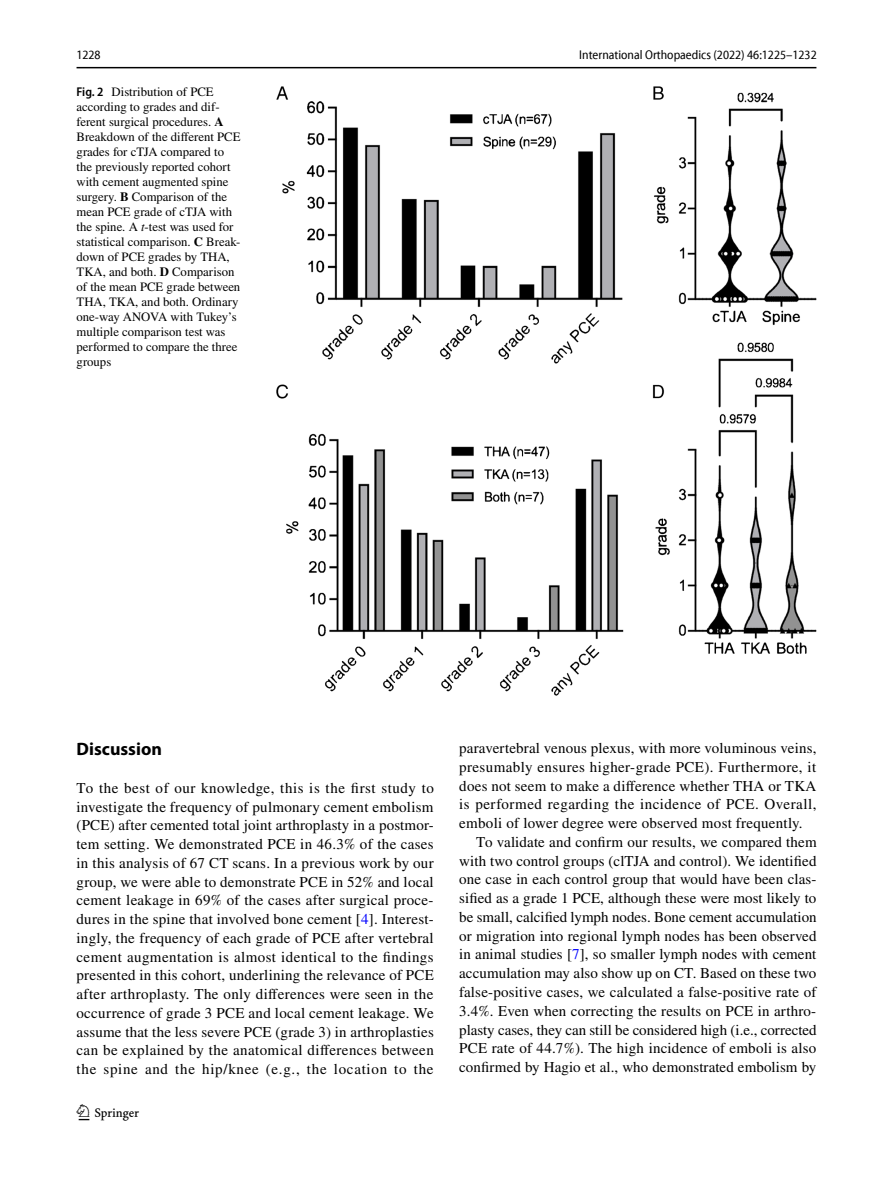
<style>
.page{position:relative;width:893px;height:1187px;background:#fff}
.page>*{position:absolute;margin:0;border:0;box-sizing:border-box;transform-origin:0 0}
.t1{font:22.5px "Springnew Regular 2";color:#000}
.t2{font:700 18px "Myriad Pro";color:#000}
.t3{font:15px/18.8px "STIX";letter-spacing:.01em;color:#000;text-align:justify}
.t4{font:15px "STIX";letter-spacing:.035em;color:#000}
.t5{font:12.75px/15px "STIX";color:#000}
.t6{font:semi-condensed 12.75px "Myriad Pro Unic";color:#000}
.s1{font-family:"Myriad Pro";font-weight:600;font-stretch:semi-condensed}
.s2{font-weight:700}
.s3{font-style:italic}
.s4{color:#00f}
</style>
<div class="page">
<hr style="left:77px;top:67px;width:739px;height:1px;background:#000">
<img style="left:276px;top:87px;width:540px;height:608px">
<p class="t6" style="left:76px;top:50px;width:26px">1228</p>
<p class="t6" style="left:579px;top:50px;width:239px">International Orthopaedics (2022) 46:1225–1232</p>
<p class="t5" style="left:77px;top:85px;width:166px"><span class="s1">Fig. 2</span> Distribution of PCE according to grades and dif&shy;ferent surgical procedures. <span class="s2">A<br></span>Breakdown of the different PCE grades for cTJA compared to the previously reported cohort with cement augmented spine surgery. <span class="s2">B</span> Comparison of the mean PCE grade of cTJA with the spine. A <span class="s3">t</span>-test was used for statistical comparison. <span class="s2">C</span> Break&shy;down of PCE grades by THA,<br>TKA, and both. <span class="s2">D</span> Comparison of the mean PCE grade between<br>THA, TKA, and both. Ordinary one-way ANOVA with Tukey’s multiple comparison test was performed to compare the three groups</p>
<p class="t2" style="left:77px;top:737px;width:87px">Discussion</p>
<p class="t3" style="left:77px;top:779px;width:359px">To the best of our knowledge, this is the first study to investigate the frequency of pulmonary cement embolism (PCE) after cemented total joint arthroplasty in a postmor&shy;tem setting. We demonstrated PCE in 46.3% of the cases in this analysis of 67 CT scans. In a previous work by our group, we were able to demonstrate PCE in 52% and local cement leakage in 69% of the cases after surgical proce&shy;dures in the spine that involved bone cement [<span class="s4">4</span>]. Interest&shy;ingly, the frequency of each grade of PCE after vertebral cement augmentation is almost identical to the findings presented in this cohort, underlining the relevance of PCE after arthroplasty. The only differences were seen in the occurrence of grade 3 PCE and local cement leakage. We assume that the less severe PCE (grade 3) in arthroplasties can be explained by the anatomical differences between the spine and the hip/knee (e.g., the location to the</p>
<h1 class="t1" style="left:79px;top:1104px;width:62px">1 3</h1>
<p class="t3" style="left:459px;top:739px;width:359px">paravertebral venous plexus, with more voluminous veins,</p>
<p class="t3" style="left:459px;top:758px;width:359px">presumably ensures higher-grade PCE). Furthermore, it</p>
<p class="t3" style="left:459px;top:777px;width:359px">does not seem to make a difference whether THA or TKA</p>
<p class="t4" style="left:459px;top:794px;width:359px">is performed regarding the incidence of PCE. Overall,</p>
<p class="t3" style="left:459px;top:814px;width:345px">emboli of lower degree were observed most frequently.</p>
<p class="t3" style="left:476px;top:833px;width:342px">To validate and confirm our results, we compared them</p>
<p class="t3" style="left:459px;top:852px;width:359px">with two control groups (clTJA and control). We identified</p>
<p class="t3" style="left:459px;top:871px;width:359px">one case in each control group that would have been clas-</p>
<p class="t3" style="left:459px;top:889px;width:359px">sified as a grade 1 PCE, although these were most likely to</p>
<p class="t3" style="left:459px;top:908px;width:359px">be small, calcified lymph nodes. Bone cement accumulation</p>
<p class="t3" style="left:459px;top:927px;width:359px">or migration into regional lymph nodes has been observed</p>
<p class="t3" style="left:459px;top:946px;width:359px">in animal studies [<span class="s4">7</span>], so smaller lymph nodes with cement</p>
<p class="t3" style="left:459px;top:964px;width:359px">accumulation may also show up on CT. Based on these two</p>
<p class="t3" style="left:459px;top:983px;width:359px">false-positive cases, we calculated a false-positive rate of</p>
<p class="t3" style="left:459px;top:1002px;width:359px">3.4%. Even when correcting the results on PCE in arthro-</p>
<p class="t3" style="left:459px;top:1021px;width:359px">plasty cases, they can still be considered high (i.e., corrected</p>
<p class="t3" style="left:459px;top:1039px;width:359px">PCE rate of 44.7%). The high incidence of emboli is also</p>
<p class="t3" style="left:459px;top:1058px;width:359px">confirmed by Hagio et al., who demonstrated embolism by</p>
</div>
